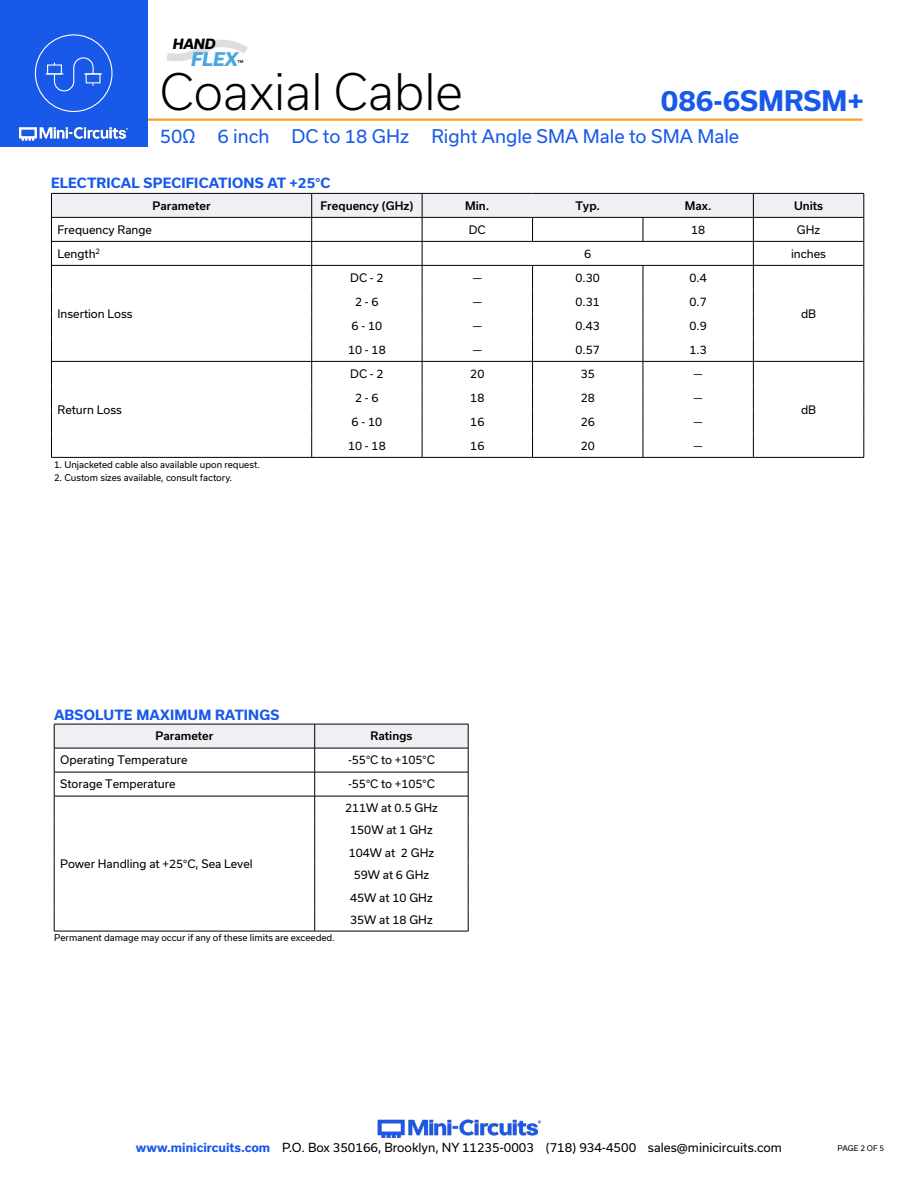
<style>
.page{position:relative;width:918px;height:1188px;background:#fff}
.page>*{position:absolute;margin:0;border:0;box-sizing:border-box;transform-origin:0 0}
.t1{font:300 48px "Usual";color:#000}
.t2{font:700 27px "Usual";color:#1859ea}
.t3{font:18px "Usual";color:#1859ea}
.t4{font:italic 800 18px "Usual";color:#48a8de}
.Blue_Headers{font:700 13.5px "Usual";letter-spacing:.015em;color:#1859ea}
.t5{font:italic 800 13.5px "Usual";color:#000}
.t6{font:12px "Usual";color:#000}
.Table_Body_Center{font:11.25px "Usual";color:#000}
.Table_Body_Left_Justified{font:11.25px "Usual";color:#000}
.Table_Header_Center{font:500 11.25px "Usual";color:#000}
.Notes{font:9px "Usual";color:#000}
.t7{font:7.5px "Usual";color:#000}
.s1{font-weight:700;color:#1859ea}
</style>
<div class="page">
<hr style="left:110px;top:118px;width:752px;height:3px;background:#faa21b">
<div style="left:0;top:0;width:147px;height:147px;background:#1859ea"></div>
<img style="left:18px;top:126px;width:111px;height:15px">
<div style="left:35px;top:34px;width:77px;height:78px;border:1px solid #fff;border-radius:50%"></div>
<svg style="left:46px;top:57px;width:56px;height:35px"></svg>
<img style="left:377px;top:1119px;width:164px;height:19px">
<svg style="left:166px;top:39px;width:82px;height:22px"></svg>
<hr style="left:51px;top:457px;width:261px;height:1px;background:#000">
<hr style="left:753px;top:457px;width:111px;height:1px;background:#000">
<hr style="left:312px;top:457px;width:110px;height:1px;background:#000">
<hr style="left:422px;top:457px;width:111px;height:1px;background:#000">
<hr style="left:533px;top:457px;width:110px;height:1px;background:#000">
<svg style="left:51px;top:193px;width:814px;height:264px"></svg>
<hr style="left:643px;top:457px;width:110px;height:1px;background:#000">
<div style="left:54px;top:724px;width:261px;height:24px;background:#efeff4"></div>
<div style="left:315px;top:724px;width:153px;height:24px;background:#efeff4"></div>
<hr style="left:315px;top:772px;width:153px;height:1px;background:#000">
<hr style="left:315px;top:796px;width:153px;height:1px;background:#000">
<hr style="left:315px;top:724px;width:153px;height:1px;background:#000">
<hr style="left:315px;top:748px;width:153px;height:1px;background:#000">
<svg style="left:468px;top:724px;width:1px;height:207px"></svg>
<hr style="left:315px;top:931px;width:153px;height:1px;background:#000">
<hr style="left:54px;top:724px;width:261px;height:1px;background:#000">
<hr style="left:54px;top:748px;width:261px;height:1px;background:#000">
<hr style="left:54px;top:772px;width:261px;height:1px;background:#000">
<hr style="left:54px;top:796px;width:261px;height:1px;background:#000">
<svg style="left:54px;top:724px;width:1px;height:207px"></svg>
<svg style="left:314px;top:724px;width:1px;height:207px"></svg>
<hr style="left:54px;top:931px;width:261px;height:1px;background:#000">
<p class="t5" style="left:173px;top:36px;width:44px">HAND</p>
<h3 class="t4" style="left:191px;top:49px;width:48px">FLEX</h3>
<p class="Notes" style="left:238px;top:58px;width:7px">™</p>
<h1 class="t1" style="left:160px;top:64px;width:305px">Coaxial Cable</h1>
<h2 class="t2" style="left:661px;top:85px;width:205px">086-6SMRSM+</h2>
<h3 class="t3" style="left:160px;top:126px;width:581px">50Ω 6 inch DC to 18 GHz Right Angle SMA Male to SMA Male</h3>
<p class="Blue_Headers" style="left:51px;top:175px;width:281px">ELECTRICAL SPECIFICATIONS AT +25°C</p>
<p class="Table_Header_Center" style="left:153px;top:199px;width:60px">Parameter</p>
<p class="Table_Header_Center" style="left:320px;top:199px;width:95px">Frequency (GHz)</p>
<p class="Table_Header_Center" style="left:465px;top:199px;width:26px">Min.</p>
<p class="Table_Header_Center" style="left:575px;top:199px;width:26px">Typ.</p>
<p class="Table_Header_Center" style="left:685px;top:199px;width:28px">Max.</p>
<p class="Table_Header_Center" style="left:794px;top:199px;width:31px">Units</p>
<p class="Table_Body_Left_Justified" style="left:57px;top:223px;width:96px">Frequency Range</p>
<p class="Table_Body_Center" style="left:469px;top:223px;width:18px">DC</p>
<p class="Table_Body_Center" style="left:691px;top:223px;width:16px">18</p>
<p class="Table_Body_Center" style="left:797px;top:223px;width:25px">GHz</p>
<p class="Table_Body_Left_Justified" style="left:57px;top:247px;width:44px">Length<sup>2</sup></p>
<p class="Table_Body_Center" style="left:584px;top:247px;width:9px">6</p>
<p class="Table_Body_Center" style="left:791px;top:247px;width:36px">inches</p>
<p class="Table_Body_Left_Justified" style="left:57px;top:307px;width:77px">Insertion Loss</p>
<p class="Table_Body_Left_Justified" style="left:57px;top:403px;width:66px">Return Loss</p>
<p class="Notes" style="left:54px;top:460px;width:207px">1. Unjacketed cable also available upon request.</p>
<p class="Notes" style="left:54px;top:472px;width:180px">2. Custom sizes available, consult factory.</p>
<p class="Table_Body_Center" style="left:350px;top:271px;width:35px">DC - 2</p>
<p class="Table_Body_Center" style="left:473px;top:271px;width:11px">—</p>
<p class="Table_Body_Center" style="left:576px;top:271px;width:26px">0.30</p>
<p class="Table_Body_Center" style="left:689px;top:271px;width:19px">0.4</p>
<p class="Table_Body_Center" style="left:355px;top:295px;width:25px">2 - 6</p>
<p class="Table_Body_Center" style="left:473px;top:295px;width:11px">—</p>
<p class="Table_Body_Center" style="left:576px;top:295px;width:26px">0.31</p>
<p class="Table_Body_Center" style="left:689px;top:295px;width:19px">0.7</p>
<p class="Table_Body_Center" style="left:352px;top:319px;width:32px">6 - 10</p>
<p class="Table_Body_Center" style="left:473px;top:319px;width:11px">—</p>
<p class="Table_Body_Center" style="left:576px;top:319px;width:26px">0.43</p>
<p class="Table_Body_Center" style="left:689px;top:319px;width:19px">0.9</p>
<p class="Table_Body_Center" style="left:348px;top:343px;width:39px">10 - 18</p>
<p class="Table_Body_Center" style="left:473px;top:343px;width:11px">—</p>
<p class="Table_Body_Center" style="left:576px;top:343px;width:26px">0.57</p>
<p class="Table_Body_Center" style="left:689px;top:343px;width:19px">1.3</p>
<p class="Table_Body_Center" style="left:350px;top:367px;width:35px">DC - 2</p>
<p class="Table_Body_Center" style="left:470px;top:367px;width:16px">20</p>
<p class="Table_Body_Center" style="left:581px;top:367px;width:16px">35</p>
<p class="Table_Body_Center" style="left:694px;top:367px;width:11px">—</p>
<p class="Table_Body_Center" style="left:355px;top:391px;width:25px">2 - 6</p>
<p class="Table_Body_Center" style="left:470px;top:391px;width:16px">18</p>
<p class="Table_Body_Center" style="left:581px;top:391px;width:16px">28</p>
<p class="Table_Body_Center" style="left:694px;top:391px;width:11px">—</p>
<p class="Table_Body_Center" style="left:352px;top:415px;width:32px">6 - 10</p>
<p class="Table_Body_Center" style="left:470px;top:415px;width:16px">16</p>
<p class="Table_Body_Center" style="left:581px;top:415px;width:16px">26</p>
<p class="Table_Body_Center" style="left:694px;top:415px;width:11px">—</p>
<p class="Table_Body_Center" style="left:348px;top:439px;width:39px">10 - 18</p>
<p class="Table_Body_Center" style="left:470px;top:439px;width:16px">16</p>
<p class="Table_Body_Center" style="left:581px;top:439px;width:16px">20</p>
<p class="Table_Body_Center" style="left:694px;top:439px;width:11px">—</p>
<p class="Blue_Headers" style="left:54px;top:707px;width:227px">ABSOLUTE MAXIMUM RATINGS</p>
<p class="Table_Header_Center" style="left:155px;top:730px;width:60px">Parameter</p>
<p class="Table_Header_Center" style="left:371px;top:730px;width:43px">Ratings</p>
<p class="Table_Body_Left_Justified" style="left:60px;top:754px;width:129px">Operating Temperature</p>
<p class="Table_Body_Center" style="left:348px;top:754px;width:88px">-55°C to +105°C</p>
<p class="Table_Body_Left_Justified" style="left:60px;top:778px;width:117px">Storage Temperature</p>
<p class="Table_Body_Center" style="left:348px;top:778px;width:88px">-55°C to +105°C</p>
<p class="Table_Body_Left_Justified" style="left:60px;top:857px;width:194px">Power Handling at +25°C, Sea Level</p>
<p class="Notes" style="left:54px;top:932px;width:282px">Permanent damage may occur if any of these limits are exceeded.</p>
<p class="Table_Body_Center" style="left:345px;top:801px;width:94px">211W at 0.5 GHz</p>
<p class="Table_Body_Center" style="left:350px;top:823px;width:84px">150W at 1 GHz</p>
<p class="Table_Body_Center" style="left:349px;top:846px;width:87px">104W at 2 GHz</p>
<p class="Table_Body_Center" style="left:354px;top:868px;width:77px">59W at 6 GHz</p>
<p class="Table_Body_Center" style="left:350px;top:891px;width:84px">45W at 10 GHz</p>
<p class="Table_Body_Center" style="left:350px;top:913px;width:84px">35W at 18 GHz</p>
<p class="Table_Body_Center" style="left:801px;top:307px;width:17px">dB</p>
<p class="Table_Body_Center" style="left:801px;top:403px;width:17px">dB</p>
<p class="t6" style="left:136px;top:1141px;width:648px"><span class="s1">www.minicircuits.com</span> P.O. Box 350166, Brooklyn, NY 11235-0003 (718) 934-4500 sales@minicircuits.com</p>
<p class="t7" style="left:838px;top:1144px;width:48px">PAGE 2 OF 5</p>
</div>
